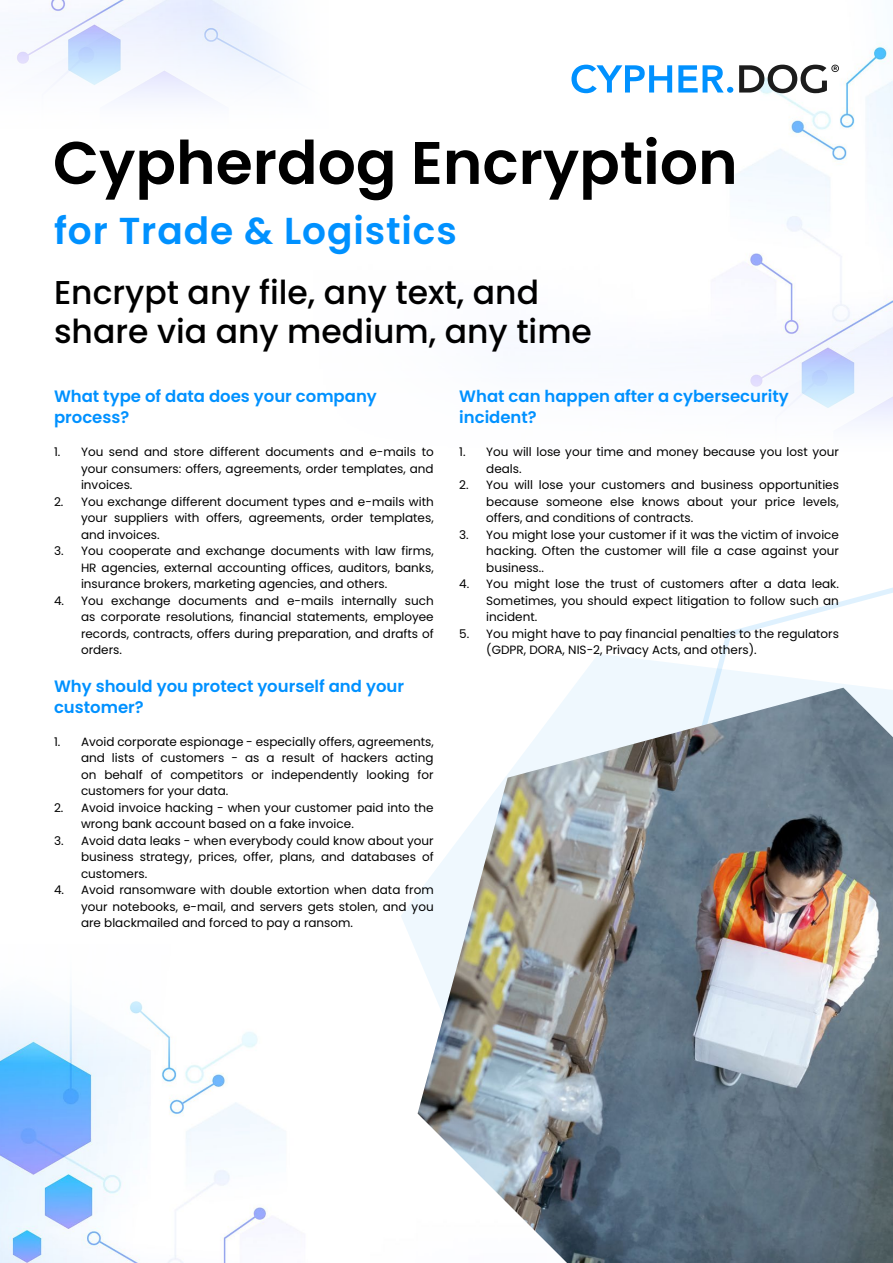
<style>
.page{position:relative;width:893px;height:1263px;background:#fff}
.page>*{position:absolute;margin:0;border:0;box-sizing:border-box;transform-origin:0 0}
.t1{font:600 60px "Poppins";color:#000}
.t2{font:600 37.5px "Poppins";letter-spacing:.025em;color:#0091ff}
.t3{font:500 33px/39.6px "Poppins";color:#000}
.t4{font:600 16.5px/21px "Poppins";color:#0091ff}
.t5{font:12px/16.5px "Poppins";color:#000;text-align:justify}
</style>
<div class="page">
<img style="left:0;top:989px;width:287px;height:274px">
<img style="left:583px;top:46px;width:310px;height:376px">
<img style="left:16px;top:0;width:283px;height:101px">
<svg style="left:571px;top:65px;width:101px;height:28px"></svg>
<svg style="left:678px;top:65px;width:55px;height:28px"></svg>
<svg style="left:739px;top:65px;width:100px;height:28px"></svg>
<svg style="left:721px;top:587px;width:172px;height:67px"></svg>
<svg style="left:401px;top:654px;width:471px;height:460px"></svg>
<img style="left:418px;top:688px;width:475px;height:575px">
<h1 class="t1" style="left:53px;top:128px;width:686px">Cypherdog Encryption</h1>
<h2 class="t2" style="left:54px;top:209px;width:404px">for Trade &amp; Logistics</h2>
<h3 class="t3" style="left:54px;top:272px;width:539px">Encrypt any file, any text, and share via any medium, any time</h3>
<h3 class="t4" style="left:54px;top:386px;width:324px">What type of data does your company process?</h3>
<p class="t5" style="left:81px;top:444px;width:354px;text-indent:-27px">1. You send and store different documents and e-mails to your consumers: offers, agreements, order templates, and invoices.</p>
<p class="t5" style="left:81px;top:493px;width:354px;text-indent:-27px">2. You exchange different document types and e-mails with your suppliers with offers, agreements, order templates, and invoices.</p>
<p class="t5" style="left:81px;top:543px;width:354px;text-indent:-27px">3. You cooperate and exchange documents with law firms, HR agencies, external accounting offices, auditors, banks, insurance brokers, marketing agencies, and others.</p>
<p class="t5" style="left:81px;top:592px;width:354px;text-indent:-27px">4. You exchange documents and e-mails internally such as corporate resolutions, financial statements, employee records, contracts, offers during preparation, and drafts of orders.</p>
<h3 class="t4" style="left:54px;top:675px;width:352px">Why should you protect yourself and your customer?</h3>
<p class="t5" style="left:81px;top:733px;width:354px;text-indent:-27px">1. Avoid corporate espionage - especially offers, agreements, and lists of customers - as a result of hackers acting on behalf of competitors or independently looking for customers for your data.</p>
<p class="t5" style="left:81px;top:799px;width:354px;text-indent:-27px">2. Avoid invoice hacking - when your customer paid into the wrong bank account based on a fake invoice.</p>
<p class="t5" style="left:81px;top:832px;width:354px;text-indent:-27px">3. Avoid data leaks - when everybody could know about your business strategy, prices, offer, plans, and databases of customers.</p>
<p class="t5" style="left:81px;top:882px;width:354px;text-indent:-27px">4. Avoid ransomware with double extortion when data from your notebooks, e-mail, and servers gets stolen, and you are blackmailed and forced to pay a ransom.</p>
<h3 class="t4" style="left:459px;top:386px;width:331px">What can happen after a cybersecurity incident?</h3>
<p class="t5" style="left:486px;top:444px;width:354px;text-indent:-27px">1. You will lose your time and money because you lost your deals.</p>
<p class="t5" style="left:486px;top:477px;width:354px;text-indent:-27px">2. You will lose your customers and business opportunities because someone else knows about your price levels, offers, and conditions of contracts.</p>
<p class="t5" style="left:486px;top:526px;width:354px;text-indent:-27px">3. You might lose your customer if it was the victim of invoice hacking. Often the customer will file a case against your business..</p>
<p class="t5" style="left:486px;top:576px;width:354px;text-indent:-27px">4. You might lose the trust of customers after a data leak.<br>Sometimes, you should expect litigation to follow such an incident.</p>
<p class="t5" style="left:486px;top:625px;width:354px;text-indent:-27px">5. You might have to pay financial penalties to the regulators (GDPR, DORA, NIS-2, Privacy Acts, and others).</p>
</div>
